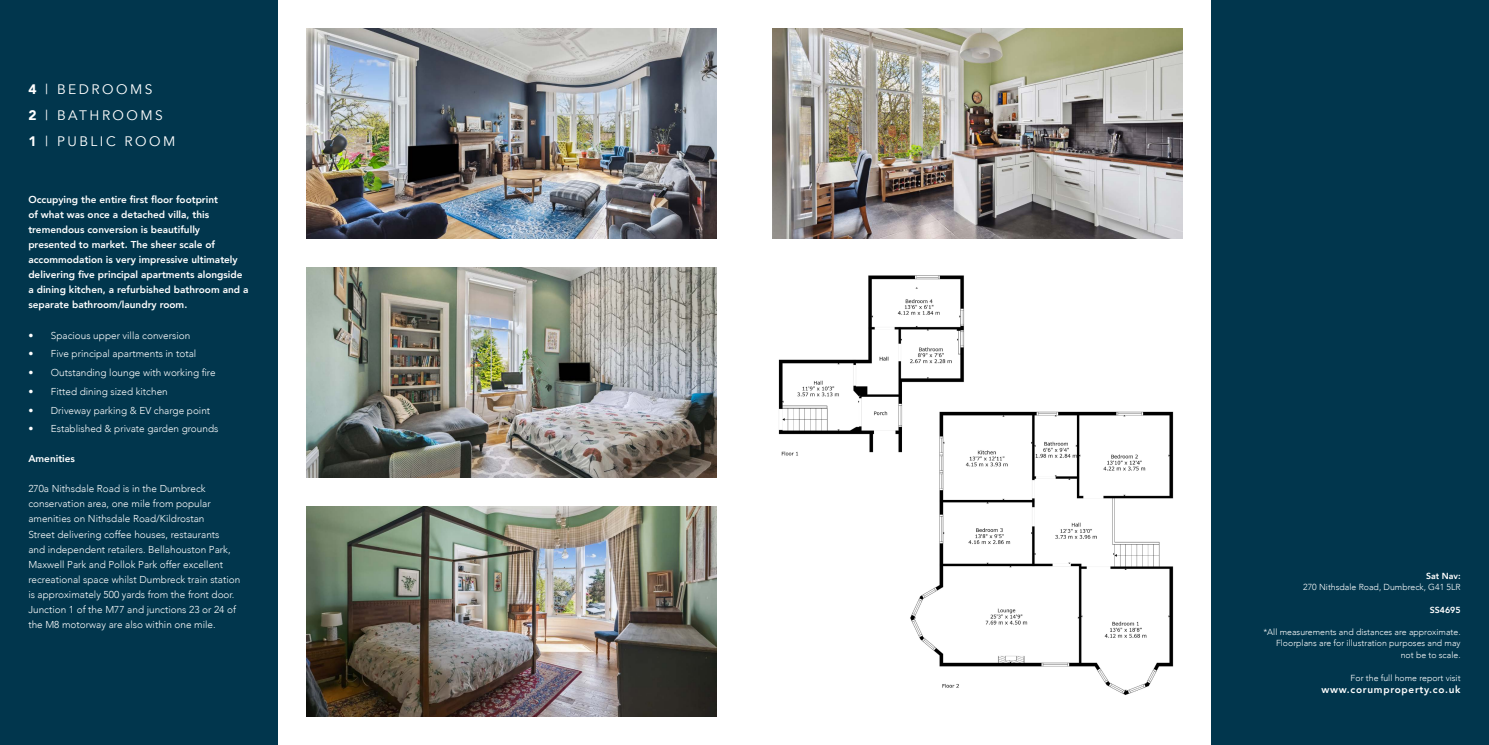
<style>
.page{position:relative;width:1489px;height:745px;background:#fff}
.page>*{position:absolute;margin:0;border:0;box-sizing:border-box;transform-origin:0 0}
.t1{font:13.75px/26.2px "Avenir";letter-spacing:.18em;color:#fff}
.t2{font:300 10px/15px "Avenir";color:#fff}
.t3{font:800 10px/15px "Avenir";color:#fff}
.t4{font:800 10px "Avenir";letter-spacing:.07em;color:#fff}
.t5{font:300 8.75px/11.2px "Avenir";color:#fff;text-align:right}
.t6{font:800 8.75px "Avenir";color:#fff}
.s1{font-weight:900}
</style>
<div class="page">
<div style="left:0;top:0;width:278px;height:744px;background:#01364d"></div>
<div style="left:1211px;top:0;width:277px;height:744px;background:#01364d"></div>
<img style="left:306px;top:28px;width:410px;height:211px">
<img style="left:772px;top:28px;width:410px;height:211px">
<img style="left:306px;top:267px;width:410px;height:210px">
<img style="left:306px;top:506px;width:410px;height:210px">
<img style="left:778px;top:275px;width:186px;height:181px">
<img style="left:907px;top:407px;width:267px;height:288px">
<h1 class="t1" style="left:28px;top:76px;width:148px"><span class="s1">4</span> | BEDROOMS<br><span class="s1">2</span> | BATHROOMS<br><span class="s1">1</span> | PUBLIC ROOM</h1>
<p class="t3" style="left:28px;top:192px;width:222px">Occupying the entire first floor footprint<br>of what was once a detached villa, this tremendous conversion is beautifully presented to market. The sheer scale of accommodation is very impressive ultimately delivering five principal apartments alongside a dining kitchen, a refurbished bathroom and a separate bathroom/laundry room.</p>
<p class="t2" style="left:28px;top:327px;width:163px">• Spacious upper villa conversion</p>
<p class="t2" style="left:28px;top:346px;width:169px">• Five principal apartments in total</p>
<p class="t2" style="left:28px;top:365px;width:189px">• Outstanding lounge with working fire</p>
<p class="t2" style="left:28px;top:383px;width:141px">• Fitted dining sized kitchen</p>
<p class="t2" style="left:28px;top:402px;width:183px">• Driveway parking &amp; EV charge point</p>
<p class="t2" style="left:28px;top:421px;width:191px">• Established &amp; private garden grounds</p>
<p class="t3" style="left:28px;top:451px;width:48px">Amenities</p>
<p class="t2" style="left:28px;top:481px;width:213px">270a Nithsdale Road is in the Dumbreck conservation area, one mile from popular amenities on Nithsdale Road/Kildrostan<br>Street delivering coffee houses, restaurants<br>and independent retailers. Bellahouston Park, Maxwell Park and Pollok Park offer excellent recreational space whilst Dumbreck train station is approximately 500 yards from the front door.<br>Junction 1 of the M77 and junctions 23 or 24 of the M8 motorway are also within one mile.</p>
<p class="t6" style="left:1425px;top:568px;width:36px">Sat Nav:</p>
<p class="t5" style="left:1303px;top:581px;width:159px">270 Nithsdale Road, Dumbreck, G41 5LR</p>
<p class="t6" style="left:1429px;top:602px;width:32px">SS4695</p>
<p class="t5" style="left:1263px;top:626px;width:199px">*All measurements and distances are approximate.<br>Floorplans are for illustration purposes and may not be to scale.</p>
<p class="t5" style="left:1350px;top:672px;width:111px">For the full home report visit</p>
<p class="t4" style="left:1321px;top:681px;width:140px">www.corumproperty.co.uk</p>
</div>
